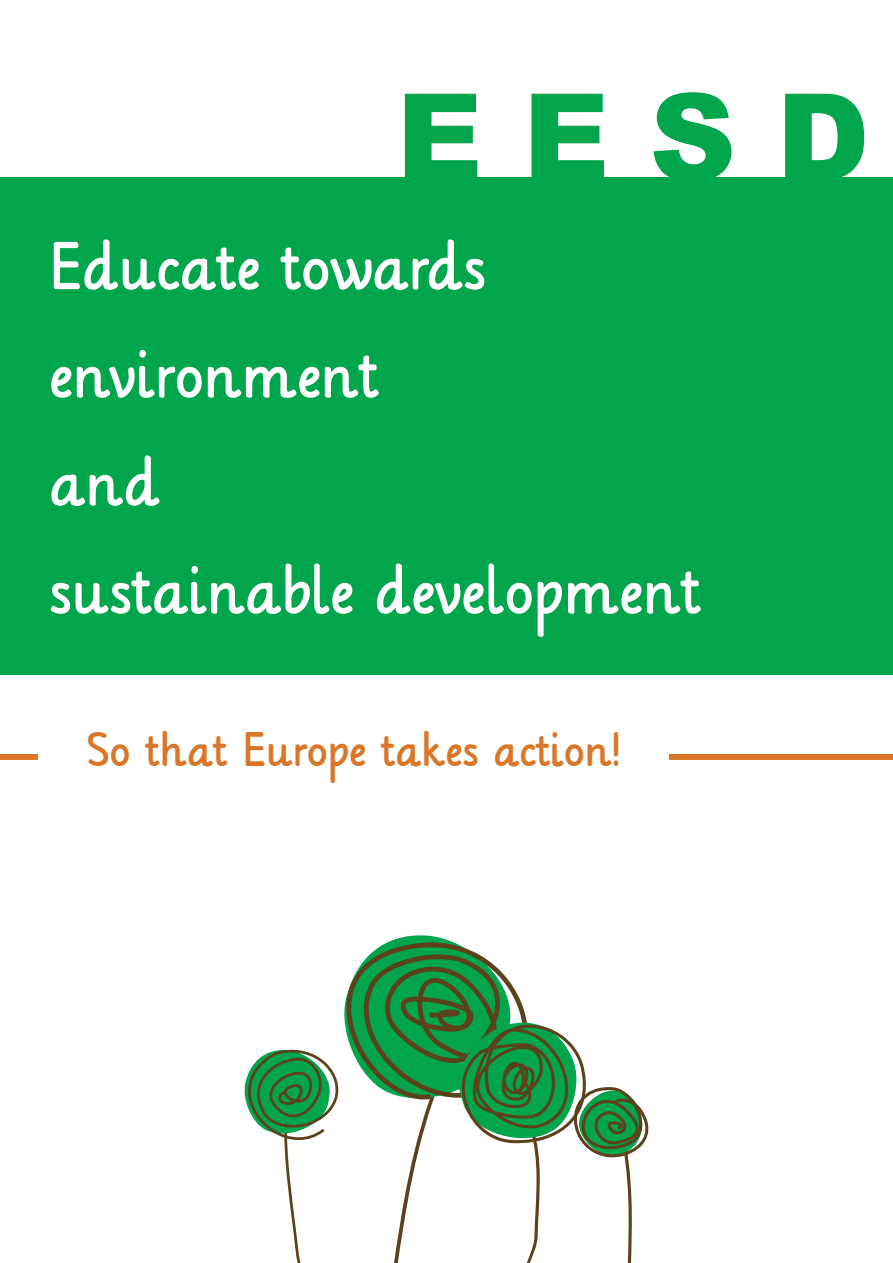
<style>
.page{position:relative;width:893px;height:1263px;background:#fff}
.page>*{position:absolute;margin:0;border:0;box-sizing:border-box;transform-origin:0 0}
.t1{font:900 120px "Arial";color:#00a54c}
.t2{font:52.5px "Lilly";color:#fff}
.t3{font:37.5px "Lilly";color:#da7628}
</style>
<div class="page">
<div style="left:0;top:178px;width:893px;height:497px;background:#00a54c"></div>
<div style="left:0;top:754px;width:893px;height:6px;background:#da7628"></div>
<div style="left:38px;top:721px;width:631px;height:55px;background:#fff"></div>
<svg style="left:244px;top:935px;width:405px;height:328px"></svg>
<p class="t1" style="left:396px;top:50px;width:475px">E E S D</p>
<p class="t2" style="left:50px;top:224px;width:438px">Educate towards</p>
<p class="t2" style="left:50px;top:332px;width:331px">environment</p>
<p class="t2" style="left:50px;top:440px;width:113px">and</p>
<p class="t2" style="left:50px;top:548px;width:653px">sustainable development</p>
<p class="t3" style="left:88px;top:719px;width:534px">So that Europe takes action!</p>
</div>
